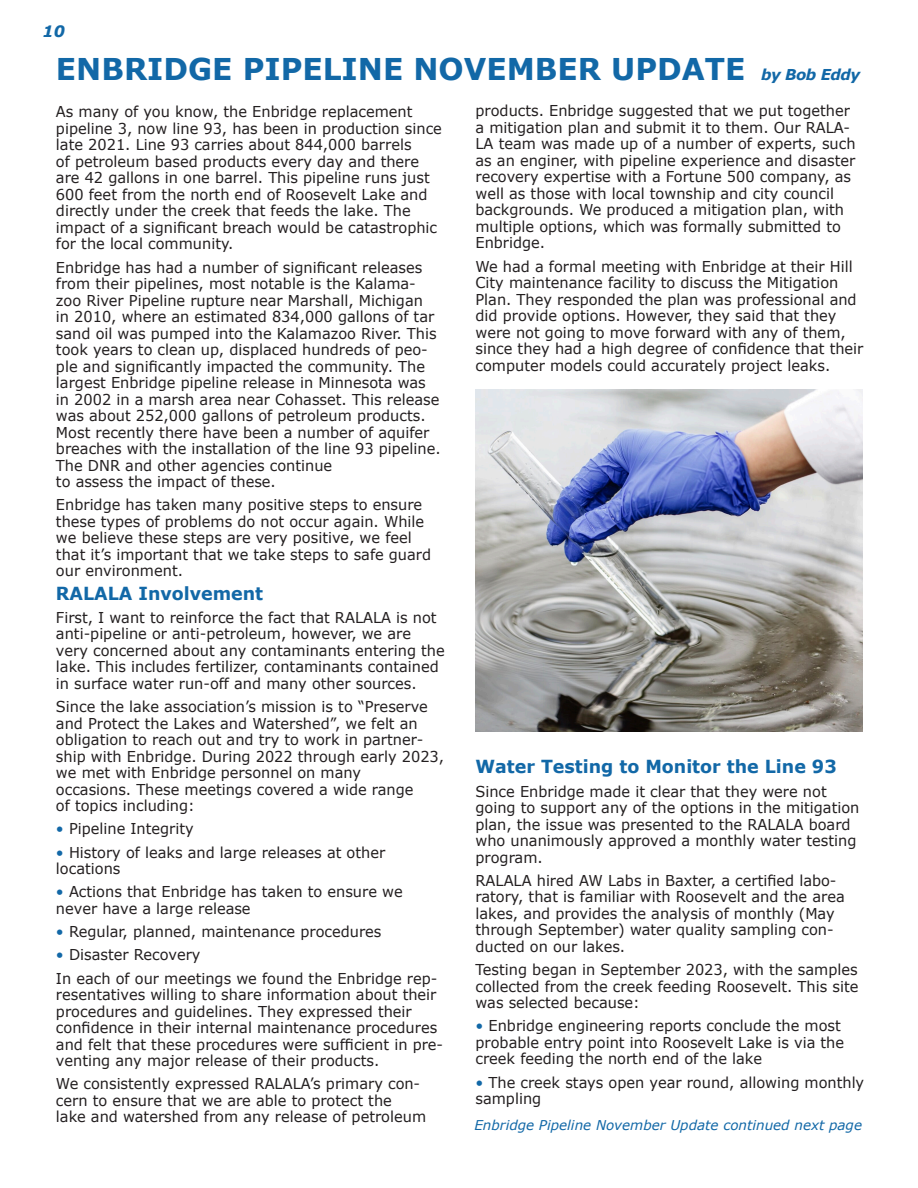
<style>
.page{position:relative;width:918px;height:1188px;background:#fff}
.page>*{position:absolute;margin:0;border:0;box-sizing:border-box;transform-origin:0 0}
.t1{font:700 30px "Verdana";color:#1268a7}
.t2{font:700 18px "Verdana";color:#1268a7}
.t3{font:italic 700 15.75px "Verdana";color:#1268a7}
.t4{font:15px/16.5px "Verdana";color:#231f20}
.t5{font:italic 700 15px "Verdana";letter-spacing:-.03em;color:#1268a7}
.t6{font:italic 13.5px "Verdana";color:#1268a7}
.s1{color:#1268a7}
</style>
<div class="page">
<img style="left:476px;top:390px;width:386px;height:342px">
<p class="t3" style="left:43px;top:21px;width:24px">10</p>
<p class="t1" style="left:56px;top:49px;width:691px">ENBRIDGE PIPELINE NOVEMBER UPDATE</p>
<p class="t5" style="left:761px;top:65px;width:101px">by Bob Eddy</p>
<p class="t4" style="left:56px;top:104px;width:387px">As many of you know, the Enbridge replacement pipeline 3, now line 93, has been in production since late 2021. Line 93 carries about 844,000 barrels<br>of petroleum based products every day and there are 42 gallons in one barrel. This pipeline runs just 600 feet from the north end of Roosevelt Lake and directly under the creek that feeds the lake. The impact of a significant breach would be catastrophic for the local community.</p>
<p class="t4" style="left:56px;top:259px;width:386px">Enbridge has had a number of significant releases from their pipelines, most notable is the Kalama&shy;zoo River Pipeline rupture near Marshall, Michigan<br>in 2010, where an estimated 834,000 gallons of tar sand oil was pumped into the Kalamazoo River. This took years to clean up, displaced hundreds of peo&shy;ple and significantly impacted the community. The largest Enbridge pipeline release in Minnesota was in 2002 in a marsh area near Cohasset. This release was about 252,000 gallons of petroleum products.<br>Most recently there have been a number of aquifer breaches with the installation of the line 93 pipeline.<br>The DNR and other agencies continue<br>to assess the impact of these.</p>
<p class="t4" style="left:56px;top:497px;width:377px">Enbridge has taken many positive steps to ensure these types of problems do not occur again. While we believe these steps are very positive, we feel that it’s important that we take steps to safe guard our environment.</p>
<p class="t2" style="left:56px;top:581px;width:209px">RALALA Involvement</p>
<p class="t4" style="left:56px;top:610px;width:390px">First, I want to reinforce the fact that RALALA is not anti-pipeline or anti-petroleum, however, we are very concerned about any contaminants entering the lake. This includes fertilizer, contaminants contained in surface water run-off and many other sources.</p>
<p class="t4" style="left:56px;top:699px;width:390px">Since the lake association’s mission is to “Preserve and Protect the Lakes and Watershed”, we felt an obligation to reach out and try to work in partner&shy;ship with Enbridge. During 2022 through early 2023, we met with Enbridge personnel on many<br>occasions. These meetings covered a wide range<br>of topics including:</p>
<p class="t4" style="left:56px;top:821px;width:139px"><span class="s1">•</span> Pipeline Integrity</p>
<p class="t4" style="left:56px;top:844px;width:331px"><span class="s1">•</span> History of leaks and large releases at other locations</p>
<p class="t4" style="left:56px;top:884px;width:348px"><span class="s1">•</span> Actions that Enbridge has taken to ensure we never have a large release</p>
<p class="t4" style="left:56px;top:924px;width:327px"><span class="s1">•</span> Regular, planned, maintenance procedures</p>
<p class="t4" style="left:56px;top:947px;width:146px"><span class="s1">•</span> Disaster Recovery</p>
<p class="t4" style="left:56px;top:970px;width:389px">In each of our meetings we found the Enbridge rep&shy;resentatives willing to share information about their procedures and guidelines. They expressed their confidence in their internal maintenance procedures and felt that these procedures were sufficient in pre&shy;venting any major release of their products.</p>
<p class="t4" style="left:56px;top:1076px;width:372px">We consistently expressed RALALA’s primary con&shy;cern to ensure that we are able to protect the<br>lake and watershed from any release of petroleum</p>
<p class="t4" style="left:476px;top:103px;width:382px">products. Enbridge suggested that we put together a mitigation plan and submit it to them. Our RALA-LA team was made up of a number of experts, such as an enginer, with pipeline experience and disaster recovery expertise with a Fortune 500 company, as well as those with local township and city council backgrounds. We produced a mitigation plan, with multiple options, which was formally submitted to Enbridge.</p>
<p class="t4" style="left:476px;top:258px;width:390px">We had a formal meeting with Enbridge at their Hill City maintenance facility to discuss the Mitigation Plan. They responded the plan was professional and did provide options. However, they said that they were not going to move forward with any of them, since they had a high degree of confidence that their computer models could accurately project leaks.</p>
<p class="t2" style="left:476px;top:755px;width:363px">Water Testing to Monitor the Line 93</p>
<p class="t4" style="left:476px;top:783px;width:385px">Since Enbridge made it clear that they were not going to support any of the options in the mitigation plan, the issue was presented to the RALALA board who unanimously approved a monthly water testing program.</p>
<p class="t4" style="left:476px;top:872px;width:371px">RALALA hired AW Labs in Baxter, a certified labo&shy;ratory, that is familiar with Roosevelt and the area lakes, and provides the analysis of monthly (May through September) water quality sampling con&shy;ducted on our lakes.</p>
<p class="t4" style="left:476px;top:962px;width:384px;text-align:justify">Testing began in September 2023, with the samples collected from the creek feeding Roosevelt. This site was selected because:</p>
<p class="t4" style="left:476px;top:1018px;width:370px"><span class="s1">•</span> Enbridge engineering reports conclude the most probable entry point into Roosevelt Lake is via the creek feeding the north end of the lake</p>
<p class="t4" style="left:476px;top:1074px;width:390px"><span class="s1">•</span> The creek stays open year round, allowing monthly sampling</p>
<p class="t6" style="left:474px;top:1117px;width:389px">Enbridge Pipeline November Update continued next page</p>
</div>
